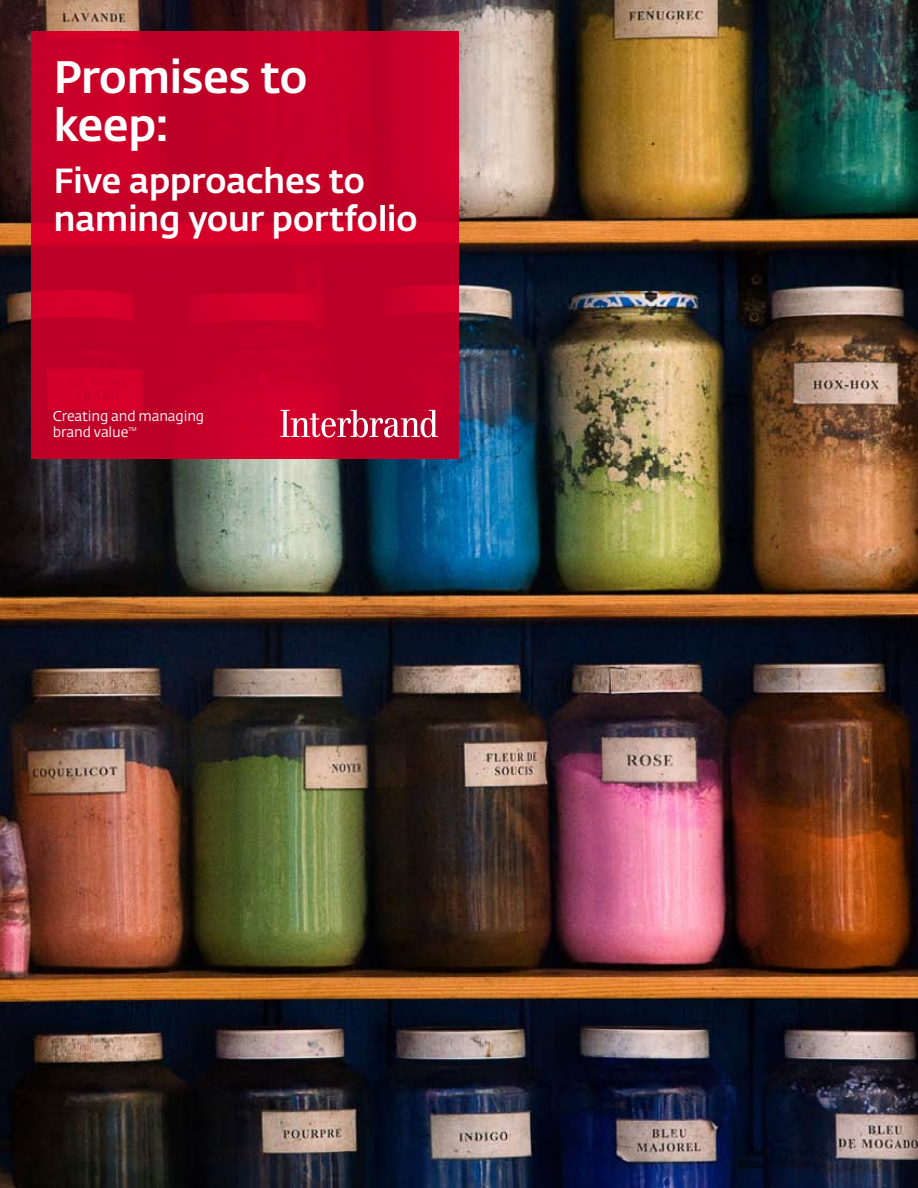
<style>
.page{position:relative;width:918px;height:1188px;background:#fff}
.page>*{position:absolute;margin:0;border:0;box-sizing:border-box;transform-origin:0 0}
.t1{font:700 45px/48px "IB Fedra";letter-spacing:-.02em;color:#fff}
.t2{font:700 34.5px/37.5px "IB Fedra";letter-spacing:-.02em;color:#fff}
.t3{font:14.1px/16.5px "IB Fedra";letter-spacing:-.01em;color:#fff}
.t4{font:5.55px "IB Fedra";color:#fff}
</style>
<div class="page">
<img style="left:0;top:0;width:918px;height:1188px">
<svg style="left:32px;top:32px;width:427px;height:427px;background:#c40028"></svg>
<svg style="left:280px;top:410px;width:158px;height:27px"></svg>
<h1 class="t1" style="left:53px;top:53px;width:256px">Promises to keep:</h1>
<p class="t2" style="left:53px;top:162px;width:366px">Five approaches to naming your portfolio</p>
<p class="t3" style="left:53px;top:408px;width:153px">Creating and managing brand value</p>
<p class="t4" style="left:128px;top:426px;width:10px">TM</p>
</div>
